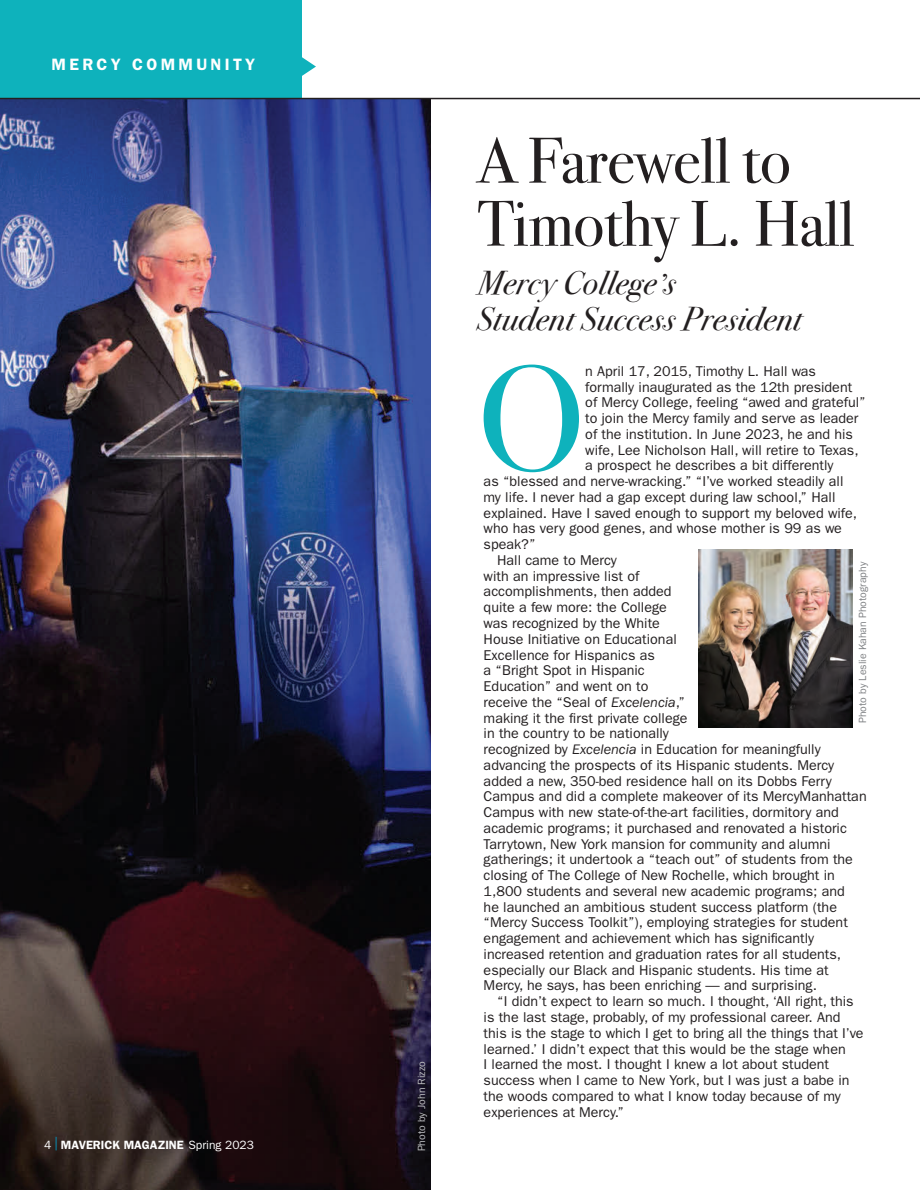
<style>
.page{position:relative;width:920px;height:1190px;background:#fff}
.page>*{position:absolute;margin:0;border:0;box-sizing:border-box;transform-origin:0 0}
.t1{font:150px "Bodoni Svty Two ITCTT";color:#0eb2bc}
.t2{font:64.5px/63px "Bodoni Svty Two ITCTT";letter-spacing:-.005em;color:#231f20}
.t3{font:italic 33px/36px "Bodoni Svty Two ITCTT";letter-spacing:.015em;color:#231f20}
.t4{font:600 16.5px "ITC Franklin Gothic Std";letter-spacing:.2em;color:#fff}
.t5{font:14.25px "ITC Franklin Gothic Std";color:#231f20}
.t6{font:600 12px "ITC Franklin Gothic Std";color:#fff}
.t7{font:10.5px "ITC Franklin Gothic Std";color:#808285}
.t8{font:10.5px "ITC Franklin Gothic Std";color:#bcbdc0}
.s1{font-weight:400}
.s2{font-weight:400;font-size:13.5px;color:#009bc8}
.s3{font-style:italic}
</style>
<div class="page">
<img style="left:0;top:99px;width:430px;height:1090px">
<div style="left:0;top:0;width:301px;height:99px;background:#0eb2bc"></div>
<hr style="left:0;top:98px;width:919px;height:1px;background:#231f20">
<img style="left:698px;top:549px;width:154px;height:178px">
<svg style="left:301px;top:54px;width:15px;height:25px"></svg>
<p class="t4" style="left:52px;top:55px;width:205px">MERCY COMMUNITY</p>
<p class="t6" style="left:44px;top:1136px;width:211px"><span class="s1">4</span> <span class="s2">|</span> MAVERICK MAGAZINE <span class="s1">Spring 2023</span></p>
<p class="t8" style="left:415px;top:1151px;width:92px;rotate:-90deg">Photo by John Rizzo</p>
<h2 class="t2" style="left:477px;top:122px;width:379px">A Farewell to<br>Timothy L. Hall</h2>
<h3 class="t3" style="left:477px;top:262px;width:326px">Mercy College’s<br>Student Success President</h3>
<h1 class="t1" style="left:477px;top:296px;width:110px">O</h1>
<p class="t5" style="left:585px;top:363px;width:232px">n April 17, 2015, Timothy L. Hall was</p>
<p class="t5" style="left:585px;top:378px;width:268px">formally inaugurated as the 12th president</p>
<p class="t5" style="left:585px;top:394px;width:282px">of Mercy College, feeling “awed and grateful”</p>
<p class="t5" style="left:585px;top:410px;width:274px">to join the Mercy family and serve as leader</p>
<p class="t5" style="left:585px;top:426px;width:269px">of the institution. In June 2023, he and his</p>
<p class="t5" style="left:585px;top:441px;width:275px">wife, Lee Nicholson Hall, will retire to Texas,</p>
<p class="t5" style="left:585px;top:457px;width:249px">a prospect he describes a bit differently</p>
<p class="t5" style="left:483px;top:473px;width:361px">as “blessed and nerve-wracking.” “I’ve worked steadily all</p>
<p class="t5" style="left:483px;top:488px;width:353px">my life. I never had a gap except during law school,” Hall</p>
<p class="t5" style="left:483px;top:504px;width:375px">explained. Have I saved enough to support my beloved wife,</p>
<p class="t5" style="left:483px;top:520px;width:359px">who has very good genes, and whose mother is 99 as we</p>
<p class="t5" style="left:483px;top:536px;width:53px">speak?”</p>
<p class="t5" style="left:497px;top:551px;width:121px">Hall came to Mercy</p>
<p class="t5" style="left:483px;top:567px;width:157px">with an impressive list of</p>
<p class="t5" style="left:483px;top:583px;width:189px">accomplishments, then added</p>
<p class="t5" style="left:483px;top:599px;width:185px">quite a few more: the College</p>
<p class="t5" style="left:483px;top:614px;width:178px">was recognized by the White</p>
<p class="t5" style="left:483px;top:630px;width:194px">House Initiative on Educational</p>
<p class="t5" style="left:483px;top:646px;width:172px">Excellence for Hispanics as</p>
<p class="t5" style="left:483px;top:662px;width:163px">a “Bright Spot in Hispanic</p>
<p class="t5" style="left:483px;top:677px;width:166px">Education” and went on to</p>
<p class="t5" style="left:483px;top:693px;width:203px">receive the “Seal of <span class="s3">Excelencia</span>,”</p>
<p class="t5" style="left:483px;top:709px;width:205px">making it the first private college</p>
<p class="t5" style="left:483px;top:725px;width:187px">in the country to be nationally</p>
<p class="t5" style="left:483px;top:740px;width:338px">recognized by <span class="s3">Excelencia</span> in Education for meaningfully</p>
<p class="t5" style="left:483px;top:756px;width:352px">advancing the prospects of its Hispanic students. Mercy</p>
<p class="t5" style="left:483px;top:772px;width:349px">added a new, 350-bed residence hall on its Dobbs Ferry</p>
<p class="t5" style="left:483px;top:788px;width:384px">Campus and did a complete makeover of its MercyManhattan</p>
<p class="t5" style="left:483px;top:803px;width:356px">Campus with new state-of-the-art facilities, dormitory and</p>
<p class="t5" style="left:483px;top:819px;width:364px">academic programs; it purchased and renovated a historic</p>
<p class="t5" style="left:483px;top:835px;width:348px">Tarrytown, New York mansion for community and alumni</p>
<p class="t5" style="left:483px;top:851px;width:370px">gatherings; it undertook a “teach out” of students from the</p>
<p class="t5" style="left:483px;top:866px;width:352px">closing of The College of New Rochelle, which brought in</p>
<p class="t5" style="left:483px;top:882px;width:362px">1,800 students and several new academic programs; and</p>
<p class="t5" style="left:483px;top:898px;width:355px">he launched an ambitious student success platform (the</p>
<p class="t5" style="left:483px;top:914px;width:365px">“Mercy Success Toolkit”), employing strategies for student</p>
<p class="t5" style="left:483px;top:929px;width:332px">engagement and achievement which has significantly</p>
<p class="t5" style="left:483px;top:945px;width:359px">increased retention and graduation rates for all students,</p>
<p class="t5" style="left:483px;top:961px;width:346px">especially our Black and Hispanic students. His time at</p>
<p class="t5" style="left:483px;top:977px;width:335px">Mercy, he says, has been enriching — and surprising.</p>
<p class="t5" style="left:497px;top:992px;width:358px">“I didn’t expect to learn so much. I thought, ‘All right, this</p>
<p class="t5" style="left:483px;top:1008px;width:358px">is the last stage, probably, of my professional career. And</p>
<p class="t5" style="left:483px;top:1024px;width:381px">this is the stage to which I get to bring all the things that I’ve</p>
<p class="t5" style="left:483px;top:1040px;width:363px">learned.’ I didn’t expect that this would be the stage when</p>
<p class="t5" style="left:483px;top:1055px;width:347px">I learned the most. I thought I knew a lot about student</p>
<p class="t5" style="left:483px;top:1071px;width:367px">success when I came to New York, but I was just a babe in</p>
<p class="t5" style="left:483px;top:1087px;width:358px">the woods compared to what I know today because of my</p>
<p class="t5" style="left:483px;top:1103px;width:142px">experiences at Mercy.”</p>
<p class="t7" style="left:856px;top:723px;width:163px;rotate:-90deg">Photo by Leslie Kahan Photography</p>
</div>
